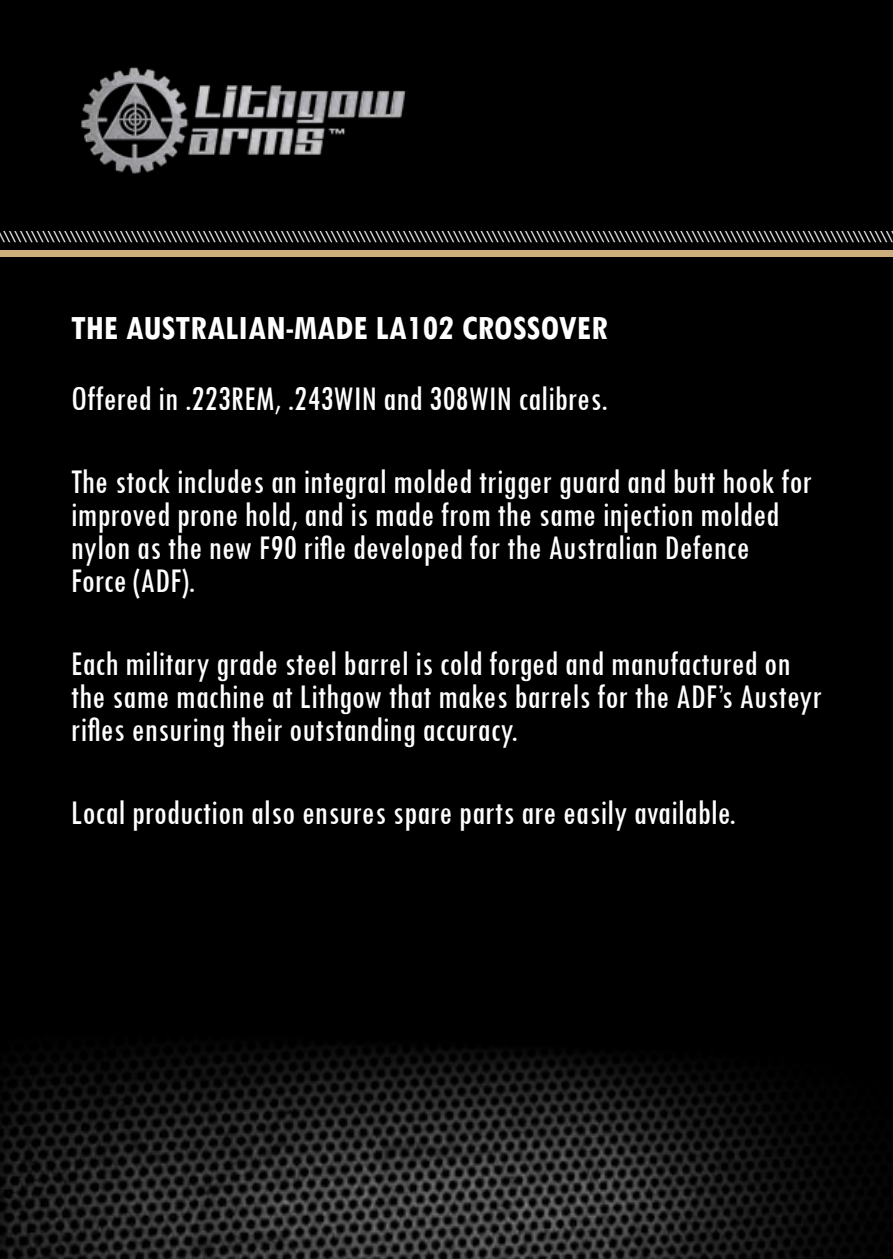
<style>
.page{position:relative;width:893px;height:1259px;background:#000}
.page>*{position:absolute;margin:0;border:0;box-sizing:border-box;transform-origin:0 0}
.t1{font:condensed 36px/33px "Tw Cen";color:#fff}
.t2{font:700 condensed 36px "Tw Cen";color:#fff}
.t3{font:15px "Eurostile Extended Two";color:#fff}
</style>
<div class="page">
<svg style="left:0;top:1047px;width:857px;height:212px"></svg>
<div style="left:0;top:250px;width:893px;height:7px;background:#ccad7c"></div>
<img style="left:81px;top:67px;width:325px;height:107px">
<p class="t3" style="left:-1px;top:226px;width:895px">\\\\\\\\\\\\\\\\\\\\\\\\\\\\\\\\\\\\\\\\\\\\\\\\\\\\\\\\\\\\\\\\\\\\\\\\\\\\\\\\\\\\\\\\\\\\\\\\\\\\\\\\\\\\\\\\\\\\\\\\\\\\\\\\\\\\\\\\\\\\\\\\\\\\\\\\\\\\\\\\\</p>
<p class="t2" style="left:71px;top:306px;width:539px">THE AUSTRALIAN-MADE LA102 CROSSOVER</p>
<p class="t1" style="left:71px;top:381px;width:539px">Offered in .223REM, .243WIN and 308WIN calibres.</p>
<p class="t1" style="left:71px;top:464px;width:743px">The stock includes an integral molded trigger guard and butt hook for improved prone hold, and is made from the same injection molded nylon as the new F90 rifle developed for the Australian Defence Force (ADF).</p>
<p class="t1" style="left:71px;top:646px;width:753px">Each military grade steel barrel is cold forged and manufactured on the same machine at Lithgow that makes barrels for the ADF’s Austeyr rifles ensuring their outstanding accuracy.</p>
<p class="t1" style="left:71px;top:795px;width:666px">Local production also ensures spare parts are easily available.</p>
</div>
